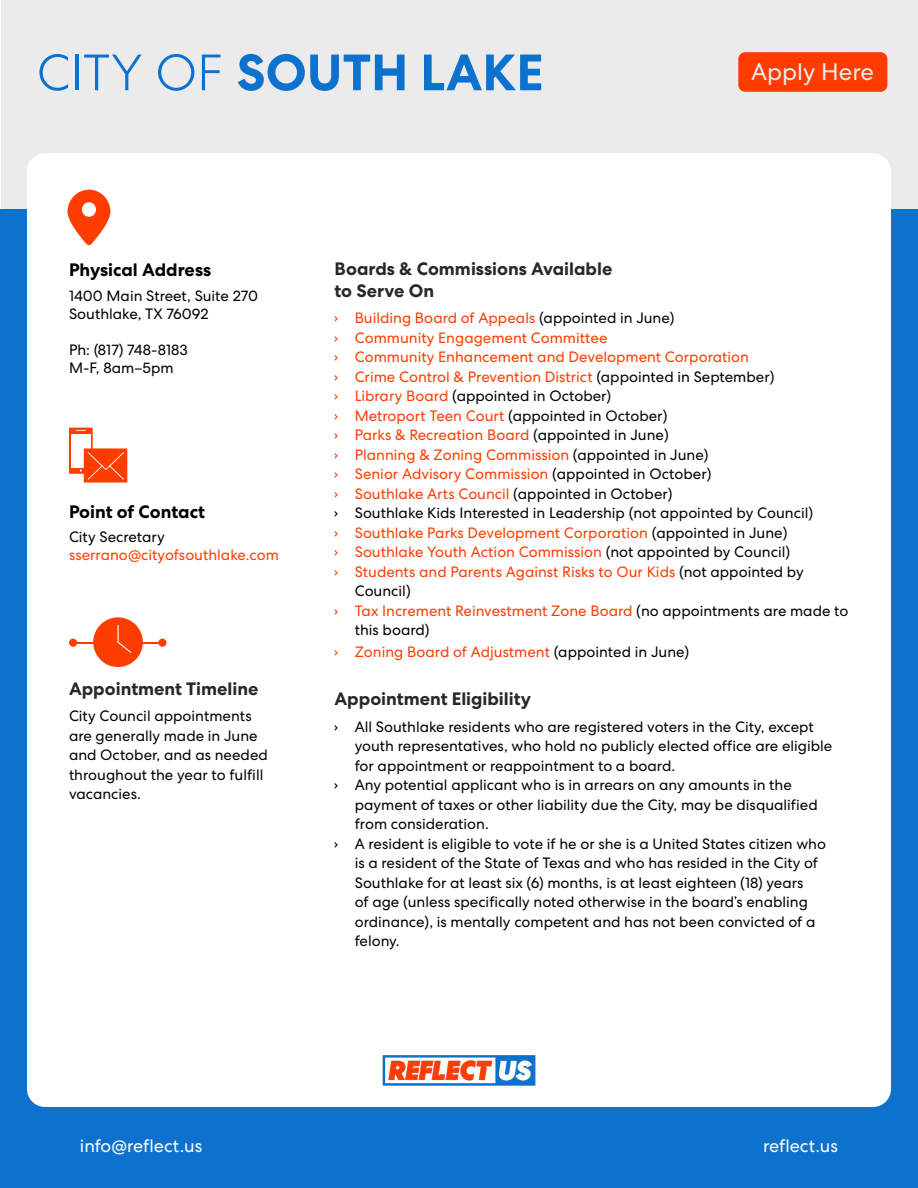
<style>
.page{position:relative;width:918px;height:1188px;background:#fff}
.page>*{position:absolute;margin:0;border:0;box-sizing:border-box;transform-origin:0 0}
.t1{font:700 51px "Centra No 2";color:#0d71ce}
.t2{font:24px "Centra No 2";color:#ebebec}
.t3{font:700 18px/21.6px "Centra No 2";color:#292829}
.t4{font:700 18px "Centra No 2";color:#000}
.t5{font:18px "Centra No 2";color:#fff}
.t6{font:15px/19.5px "Centra No 2";color:#000}
.t7{font:15px "Centra No 2";color:#ff3d00}
.s1{font-weight:300}
.s2{font-family:"DIN Condensed";font-weight:700}
.s3{color:#000}
.s4{font-family:"DIN Condensed";font-weight:700;color:#ff3d00}
.s5{color:#ff3d00}
</style>
<div class="page">
<div style="left:1px;top:0;width:917px;height:210px;background:#ebebec"></div>
<div style="left:0;top:210px;width:918px;height:978px;background:#0d71ce"></div>
<div style="left:27px;top:153px;width:864px;height:954px;background:#fff;border-radius:18px"></div>
<img style="left:382px;top:1055px;width:154px;height:31px">
<div style="left:69px;top:428px;width:24px;height:46px;background:#ff3d00"></div>
<div style="left:71px;top:434px;width:20px;height:34px;background:#fff"></div>
<div style="left:84px;top:448px;width:43px;height:35px;background:#ff3d00"></div>
<svg style="left:88px;top:452px;width:36px;height:28px"></svg>
<div style="left:69px;top:639px;width:8px;height:8px;background:#ff3d00;border-radius:50%"></div>
<div style="left:158px;top:639px;width:8px;height:8px;background:#ff3d00;border-radius:50%"></div>
<hr style="left:73px;top:642px;width:89px;height:2px;background:#ff3d00">
<div style="left:93px;top:617px;width:50px;height:50px;background:#ff3d00;border-radius:50%"></div>
<svg style="left:117px;top:625px;width:14px;height:28px"></svg>
<svg style="left:67px;top:190px;width:43px;height:56px"></svg>
<div style="left:82px;top:202px;width:14px;height:15px;background:#fff;border-radius:50%"></div>
<div style="left:738px;top:52px;width:149px;height:40px;background:#ff3c00;border-radius:7px"></div>
<h1 class="t1" style="left:37px;top:42px;width:508px"><span class="s1">CITY OF</span> SOUTH LAKE</h1>
<h2 class="t2" style="left:751px;top:57px;width:125px">Apply Here</h2>
<p class="t4" style="left:69px;top:259px;width:144px">Physical Address</p>
<p class="t6" style="left:69px;top:287px;width:191px;line-height:18px">1400 Main Street, Suite 270<br>Southlake, TX 76092</p>
<p class="t6" style="left:69px;top:341px;width:120px;line-height:18px">Ph: (817) 748-8183<br>M-F, 8am–5pm</p>
<p class="t4" style="left:69px;top:501px;width:138px">Point of Contact</p>
<p class="t6" style="left:69px;top:527px;width:97px">City Secretary</p>
<p class="t7" style="left:69px;top:546px;width:211px">sserrano@cityofsouthlake.com</p>
<p class="t3" style="left:69px;top:678px;width:191px">Appointment Timeline</p>
<p class="t6" style="left:69px;top:706px;width:200px">City Council appointments are generally made in June and October, and as needed throughout the year to fulfill vacancies.</p>
<p class="t3" style="left:334px;top:258px;width:279px">Boards &amp; Commissions Available to Serve On</p>
<p class="t7" style="left:334px;top:309px;width:342px"><span class="s2">›</span> Building Board of Appeals <span class="s3">(appointed in June)</span></p>
<p class="t7" style="left:334px;top:329px;width:275px"><span class="s2">›</span> Community Engagement Committee</p>
<p class="t7" style="left:334px;top:348px;width:416px"><span class="s2">›</span> Community Enhancement and Development Corporation</p>
<p class="t7" style="left:334px;top:368px;width:442px"><span class="s2">›</span> Crime Control &amp; Prevention District <span class="s3">(appointed in September)</span></p>
<p class="t6" style="left:334px;top:386px;width:278px"><span class="s4">›</span> <span class="s5">Library Board</span> (appointed in October)</p>
<p class="t6" style="left:334px;top:406px;width:334px"><span class="s4">›</span> <span class="s5">Metroport Teen Court</span> (appointed in October)</p>
<p class="t7" style="left:334px;top:426px;width:336px"><span class="s2">›</span> Parks &amp; Recreation Board <span class="s3">(appointed in June)</span></p>
<p class="t7" style="left:334px;top:446px;width:376px"><span class="s2">›</span> Planning &amp; Zoning Commission <span class="s3">(appointed in June)</span></p>
<p class="t7" style="left:334px;top:465px;width:379px"><span class="s2">›</span> Senior Advisory Commission <span class="s3">(appointed in October)</span></p>
<p class="t7" style="left:334px;top:485px;width:340px"><span class="s2">›</span> Southlake Arts Council <span class="s3">(appointed in October)</span></p>
<p class="t6" style="left:334px;top:503px;width:480px"><span class="s2">›</span> Southlake Kids Interested in Leadership (not appointed by Council)</p>
<p class="t7" style="left:334px;top:524px;width:454px"><span class="s2">›</span> Southlake Parks Development Corporation <span class="s3">(appointed in June)</span></p>
<p class="t7" style="left:334px;top:543px;width:457px"><span class="s2">›</span> Southlake Youth Action Commission <span class="s3">(not appointed by Council)</span></p>
<p class="t7" style="left:334px;top:563px;width:471px"><span class="s2">›</span> Students and Parents Against Risks to Our Kids <span class="s3">(not appointed by</span></p>
<p class="t6" style="left:355px;top:581px;width:58px">Council)</p>
<p class="t7" style="left:334px;top:602px;width:515px"><span class="s2">›</span> Tax Increment Reinvestment Zone Board <span class="s3">(no appointments are made to</span></p>
<p class="t6" style="left:355px;top:620px;width:76px">this board)</p>
<p class="t7" style="left:334px;top:643px;width:356px"><span class="s2">›</span> Zoning Board of Adjustment <span class="s3">(appointed in June)</span></p>
<p class="t3" style="left:334px;top:689px;width:198px">Appointment Eligibility</p>
<p class="t6" style="left:334px;top:717px;width:481px"><span class="s2">›</span> All Southlake residents who are registered voters in the City, except</p>
<p class="t6" style="left:355px;top:736px;width:479px">youth representatives, who hold no publicly elected office are eligible</p>
<p class="t6" style="left:355px;top:756px;width:322px">for appointment or reappointment to a board.</p>
<p class="t6" style="left:334px;top:775px;width:459px"><span class="s2">›</span> Any potential applicant who is in arrears on any amounts in the</p>
<p class="t6" style="left:355px;top:795px;width:465px">payment of taxes or other liability due the City, may be disqualified</p>
<p class="t6" style="left:355px;top:814px;width:136px">from consideration.</p>
<p class="t6" style="left:334px;top:834px;width:493px"><span class="s2">›</span> A resident is eligible to vote if he or she is a United States citizen who</p>
<p class="t6" style="left:355px;top:853px;width:465px">is a resident of the State of Texas and who has resided in the City of</p>
<p class="t6" style="left:355px;top:873px;width:450px">Southlake for at least six (6) months, is at least eighteen (18) years</p>
<p class="t6" style="left:355px;top:892px;width:455px">of age (unless specifically noted otherwise in the board’s enabling</p>
<p class="t6" style="left:355px;top:912px;width:462px">ordinance), is mentally competent and has not been convicted of a</p>
<p class="t6" style="left:355px;top:931px;width:46px">felony.</p>
<p class="t5" style="left:80px;top:1135px;width:124px">info@reflect.us</p>
<p class="t5" style="left:763px;top:1135px;width:77px">reflect.us</p>
</div>
